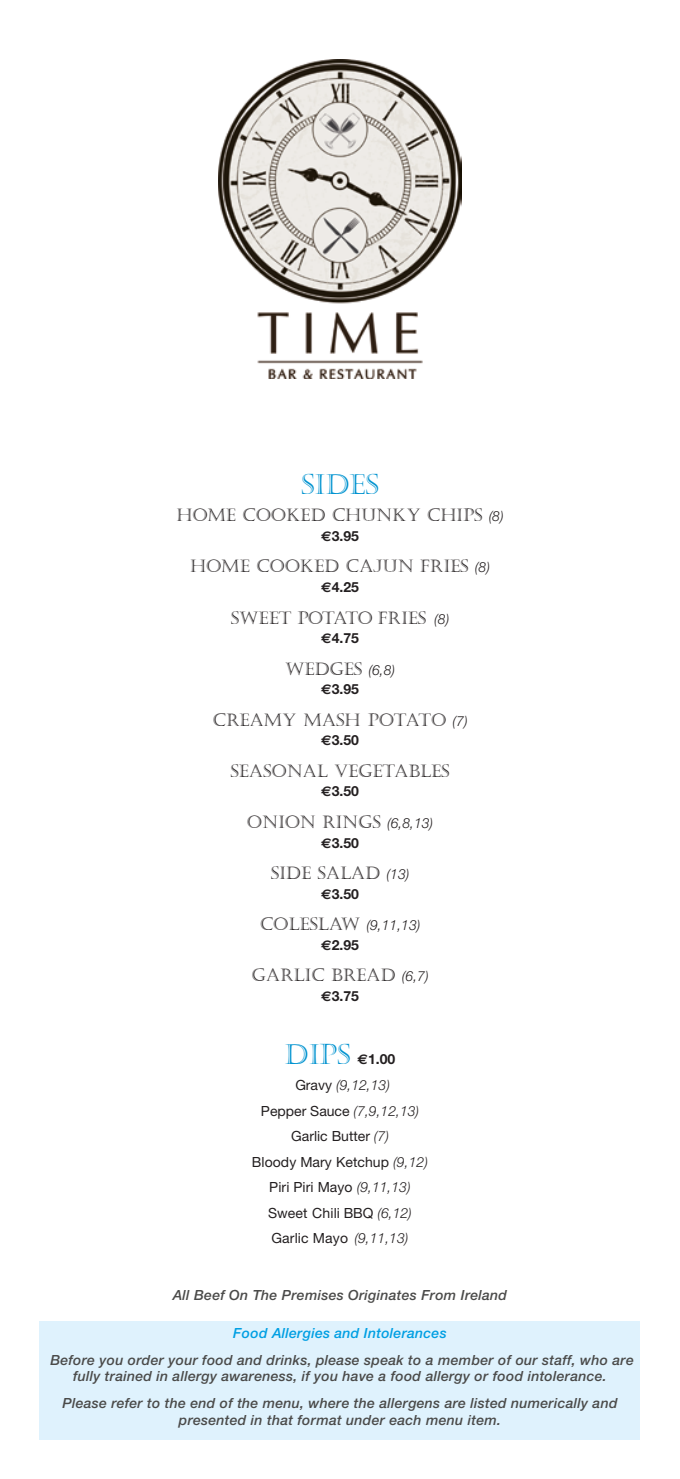
<style>
.page{position:relative;width:680px;height:1479px;background:#fff}
.page>*{position:absolute;margin:0;border:0;box-sizing:border-box;transform-origin:0 0}
.t1{font:28px "Castellar";color:#0093d0}
.t2{font:17.5px "Castellar";color:#231f20}
.t3{font:italic 500 14px/16.8px "Helvetica Neue LT Std";letter-spacing:.02em;color:#4a4a49;text-align:center}
.t4{font:14px/25.6px "Helvetica Neue LT Std";letter-spacing:.005em;color:#231f20;text-align:center}
.t5{font:700 14px "Helvetica Neue";color:#231f20}
.t6{font:italic 500 14px "Helvetica Neue LT Std";letter-spacing:.02em;color:#009fe3}
.t7{font:italic 300 14px "Helvetica Neue LT Std";color:#231f20}
.s1{font-family:"Helvetica Neue LT Std";font-weight:300;font-style:italic;font-size:14px}
.s2{font-family:"Euro Sans Std"}
.s3{font-family:"Castellar";font-weight:400;font-style:normal;font-size:17.5px}
.s4{font-family:"Euro Sans Std";font-weight:700;font-size:14px;color:#231f20}
.s5{font-family:"Helvetica Neue";font-weight:700;font-size:14px;color:#231f20}
.s6{font-weight:300;font-style:italic}
</style>
<div class="page">
<img style="left:219px;top:60px;width:242px;height:318px">
<div style="left:40px;top:1320px;width:600px;height:119px;background:#dff2fd"></div>
<h1 class="t1" style="left:301px;top:468px;width:78px">SIDES</h1>
<p class="t2" style="left:176px;top:505px;width:329px">HOME COOKED CHUNKY CHIPS <span class="s1">(8)</span></p>
<p class="t5" style="left:321px;top:527px;width:39px"><span class="s2">€</span>3.95</p>
<p class="t2" style="left:190px;top:556px;width:301px">HOME COOKED CAJUN FRIES <span class="s1">(8)</span></p>
<p class="t5" style="left:321px;top:578px;width:39px"><span class="s2">€</span>4.25</p>
<p class="t2" style="left:231px;top:607px;width:220px">SWEET POTATO FRIES <span class="s1">(8)</span></p>
<p class="t5" style="left:321px;top:629px;width:39px"><span class="s2">€</span>4.75</p>
<p class="t2" style="left:285px;top:658px;width:112px">WEDGES <span class="s1">(6,8)</span></p>
<p class="t5" style="left:321px;top:680px;width:39px"><span class="s2">€</span>3.95</p>
<p class="t2" style="left:212px;top:709px;width:256px">CREAMY MASH POTATO <span class="s1">(7)</span></p>
<p class="t5" style="left:321px;top:731px;width:39px"><span class="s2">€</span>3.50</p>
<p class="t2" style="left:230px;top:761px;width:219px">SEASONAL VEGETABLES</p>
<p class="t5" style="left:321px;top:782px;width:39px"><span class="s2">€</span>3.50</p>
<p class="t2" style="left:247px;top:812px;width:188px">ONION RINGS <span class="s1">(6,8,13)</span></p>
<p class="t5" style="left:321px;top:833px;width:39px"><span class="s2">€</span>3.50</p>
<p class="t2" style="left:271px;top:863px;width:140px">SIDE SALAD <span class="s1">(13)</span></p>
<p class="t5" style="left:321px;top:885px;width:39px"><span class="s2">€</span>3.50</p>
<p class="t7" style="left:260px;top:917px;width:162px"><span class="s3">COLESLAW</span> (9,11,13)</p>
<p class="t5" style="left:321px;top:936px;width:39px"><span class="s2">€</span>2.95</p>
<p class="t2" style="left:251px;top:965px;width:178px">GARLIC BREAD <span class="s1">(6,7)</span></p>
<p class="t5" style="left:321px;top:987px;width:39px"><span class="s2">€</span>3.75</p>
<h1 class="t1" style="left:284px;top:1038px;width:112px">DIPS <span class="s4">€</span><span class="s5">1.00</span></h1>
<p class="t4" style="left:252px;top:1072px;width:178px">Gravy <span class="s6">(9,12,13)<br></span>Pepper Sauce <span class="s6">(7,9,12,13)<br></span>Garlic Butter <span class="s6">(7)<br></span>Bloody Mary Ketchup <span class="s6">(9,12)<br></span>Piri Piri Mayo <span class="s6">(9,11,13)<br></span>Sweet Chili BBQ <span class="s6">(6,12)<br></span>Garlic Mayo <span class="s6">(9,11,13)</span></p>
<p class="t3" style="left:173px;top:1286px;width:336px">All Beef On The Premises Originates From Ireland</p>
<p class="t6" style="left:233px;top:1324px;width:215px">Food Allergies and Intolerances</p>
<p class="t3" style="left:50px;top:1350px;width:585px">Before you order your food and drinks, please speak to a member of our staff, who are fully trained in allergy awareness, if you have a food allergy or food intolerance.</p>
<p class="t3" style="left:62px;top:1394px;width:556px">Please refer to the end of the menu, where the allergens are listed numerically and presented in that format under each menu item.</p>
</div>
